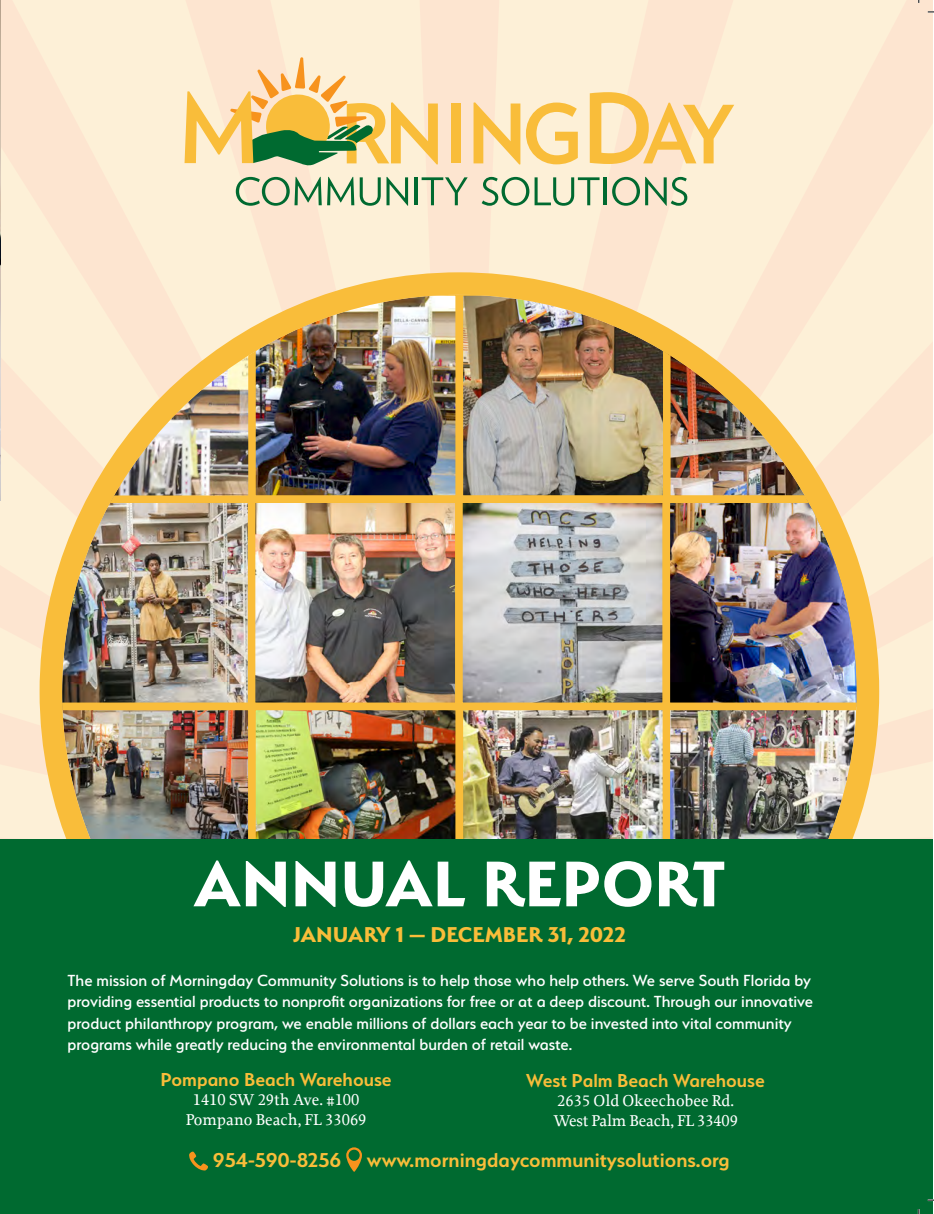
<style>
.page{position:relative;width:934px;height:1214px;background:#fff}
.page>*{position:absolute;margin:0;border:0;box-sizing:border-box;transform-origin:0 0}
.t1{font:700 72px "Serenity";color:#fff}
.t2{font:700 24px "Serenity";color:#f9bd3a}
.t3{font:600 22.5px "Serenity";color:#f9bd3a}
.sub_yellow{font:600 21px "Serenity";color:#f9bd3a}
.t4{font:500 18px/21.6px "Serenity";color:#fff}
.t5{font:500 16.5px/19.5px "Proforma";color:#fff;text-align:center}
</style>
<div class="page">
<svg style="left:1px;top:0;width:452px;height:130px;background:#fcecd4"></svg>
<svg style="left:1px;top:130px;width:452px;height:165px;background:#fceacf"></svg>
<svg style="left:868px;top:0;width:64px;height:295px;background:#fdead3"></svg>
<svg style="left:453px;top:0;width:415px;height:295px;background:#fcead0"></svg>
<img style="left:0;top:295px;width:932px;height:544px">
<div style="left:450px;top:104px;width:10px;height:59px;background:#f9bd3a"></div>
<svg style="left:473px;top:102px;width:104px;height:63px;background:#fbd78f"></svg>
<svg style="left:236px;top:177px;width:85px;height:29px;background:#b8c4a5"></svg>
<svg style="left:327px;top:177px;width:53px;height:29px;background:#b4c9a7"></svg>
<svg style="left:386px;top:177px;width:22px;height:29px"></svg>
<hr style="left:414px;top:177px;width:3px;height:28px;background:#006a30">
<svg style="left:421px;top:177px;width:46px;height:28px"></svg>
<svg style="left:481px;top:177px;width:118px;height:29px;background:#becdac"></svg>
<hr style="left:603px;top:177px;width:3px;height:28px;background:#006a30">
<svg style="left:612px;top:177px;width:27px;height:29px"></svg>
<svg style="left:645px;top:177px;width:42px;height:29px"></svg>
<svg style="left:589px;top:92px;width:145px;height:72px;background:#fbd895"></svg>
<svg style="left:184px;top:57px;width:253px;height:110px;background:#e4d096"></svg>
<div style="left:0;top:839px;width:932px;height:374px;background:#006a30"></div>
<svg style="left:189px;top:1151px;width:19px;height:20px"></svg>
<svg style="left:346px;top:1147px;width:16px;height:25px"></svg>
<img style="left:0;top:3px;width:1px;height:497px">
<svg style="left:927px;top:11px;width:6px;height:2px"></svg>
<svg style="left:927px;top:1199px;width:6px;height:2px"></svg>
<p class="t1" style="left:193px;top:844px;width:533px">ANNUAL REPORT</p>
<p class="t2" style="left:293px;top:921px;width:334px">JANUARY 1 — DECEMBER 31, 2022</p>
<p class="t4" style="left:68px;top:969px;width:747px">The mission of Morningday Community Solutions is to help those who help others. We serve South Florida by providing essential products to nonprofit organizations for free or at a deep discount. Through our innovative product philanthropy program, we enable millions of dollars each year to be invested into vital community programs while greatly reducing the environmental burden of retail waste.</p>
<p class="sub_yellow" style="left:160px;top:1067px;width:233px">Pompano Beach Warehouse</p>
<p class="t5" style="left:186px;top:1090px;width:182px">1410 SW 29th Ave. #100<br>Pompano Beach, FL 33069</p>
<p class="sub_yellow" style="left:526px;top:1068px;width:240px">West Palm Beach Warehouse</p>
<p class="t5" style="left:553px;top:1091px;width:186px;text-align:left">2635 Old Okeechobee Rd.<br>West Palm Beach, FL 33409</p>
<p class="t3" style="left:213px;top:1148px;width:518px">954-590-8256 www.morningdaycommunitysolutions.org</p>
</div>
